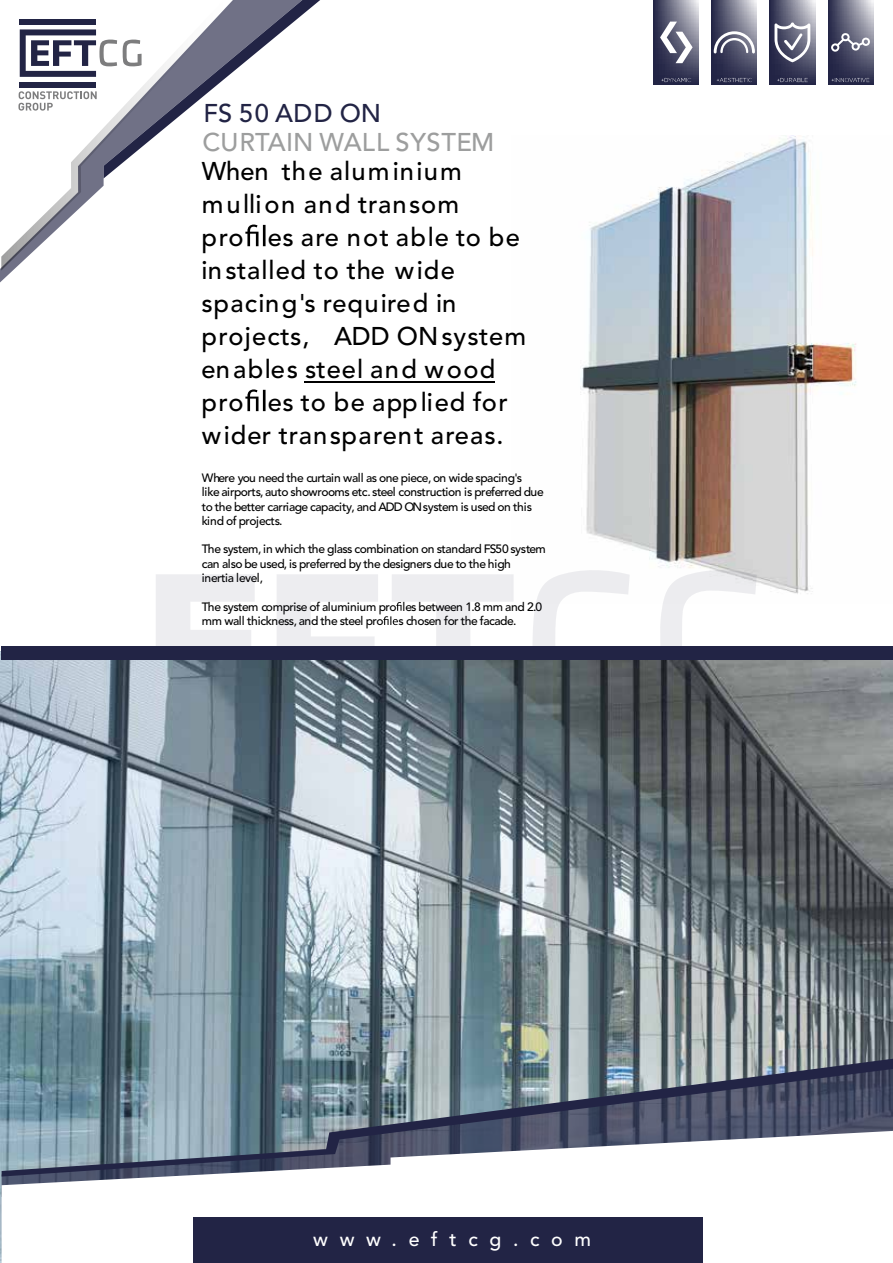
<style>
.page{position:relative;width:893px;height:1263px;background:#fff}
.page>*{position:absolute;margin:0;border:0;box-sizing:border-box;transform-origin:0 0}
.t1{font:500 25.5px/33px "Avenir LT Std";letter-spacing:.045em;color:#000}
.t2{font:500 25.5px "Avenir LT Std";letter-spacing:.01em;color:#9d9e9e}
.t3{font:500 25.5px "Avenir LT Std";letter-spacing:.015em;color:#222445}
.t4{font:500 19.5px "Avenir LT Std";letter-spacing:.6em;color:#fff}
.t5{font:500 12px/14.2px "Avenir LT Std";letter-spacing:-.04em;color:#000}
</style>
<div class="page">
<img style="left:580px;top:136px;width:277px;height:458px">
<img style="left:0;top:652px;width:893px;height:611px">
<svg style="left:245px;top:389px;width:21px;height:22px"></svg>
<hr style="left:304px;top:381px;width:191px;height:1px;background:#000">
<svg style="left:770px;top:0;width:45px;height:85px"></svg>
<svg style="left:828px;top:0;width:45px;height:85px"></svg>
<svg style="left:654px;top:0;width:45px;height:85px"></svg>
<svg style="left:712px;top:0;width:45px;height:85px"></svg>
<svg style="left:660px;top:22px;width:33px;height:41px"></svg>
<svg style="left:714px;top:31px;width:41px;height:22px"></svg>
<svg style="left:775px;top:23px;width:35px;height:39px"></svg>
<svg style="left:831px;top:33px;width:39px;height:19px"></svg>
<svg style="left:717px;top:78px;width:35px;height:4px"></svg>
<svg style="left:777px;top:78px;width:31px;height:5px"></svg>
<svg style="left:832px;top:78px;width:37px;height:4px"></svg>
<svg style="left:661px;top:78px;width:30px;height:4px"></svg>
<svg style="left:2px;top:1176px;width:891px;height:87px"></svg>
<div style="left:193px;top:1217px;width:510px;height:46px;background:#222445"></div>
<svg style="left:2px;top:1059px;width:891px;height:117px"></svg>
<svg style="left:0;top:224px;width:266px;height:59px"></svg>
<svg style="left:1px;top:178px;width:235px;height:93px"></svg>
<svg style="left:18px;top:0;width:302px;height:178px"></svg>
<div style="left:1px;top:646px;width:892px;height:13px;background:#222445"></div>
<svg style="left:156px;top:574px;width:99px;height:72px"></svg>
<svg style="left:277px;top:574px;width:237px;height:72px"></svg>
<svg style="left:533px;top:570px;width:97px;height:76px"></svg>
<svg style="left:660px;top:570px;width:97px;height:76px"></svg>
<h1 class="t3" style="left:204px;top:99px;width:179px">FS 50 ADD ON</h1>
<h1 class="t2" style="left:203px;top:128px;width:293px">CURTAIN WALL SYSTEM</h1>
<h1 class="t1" style="left:202px;top:155px;width:326px">When the aluminium mullion and transom<br>pro es are not able to be installed to the wide spacing's required in projects, ADD ONsystem enables steel and wood pro es to be applied for wider transparent areas.</h1>
<p class="t5" style="left:202px;top:471px;width:344px">Where you need the curtain wall as one piece, on wide spacing's<br>like airports, auto showrooms etc.steel construction is preferred due to the better carriage capacity, and ADD ONsystem is used on this kind of projects.</p>
<p class="t5" style="left:202px;top:542px;width:346px">The system, in which the glass combination on standard FS50system can also be used, is preferred by the designers due to the high inertia level,</p>
<p class="t5" style="left:202px;top:600px;width:342px">The system comprise of aluminium pro les between 1.8 mm and 2.0 mm wall thickness, and the steel pro s chosen for the facade.</p>
<h2 class="t4" style="left:313px;top:1228px;width:279px">www.eftcg.com</h2>
</div>
